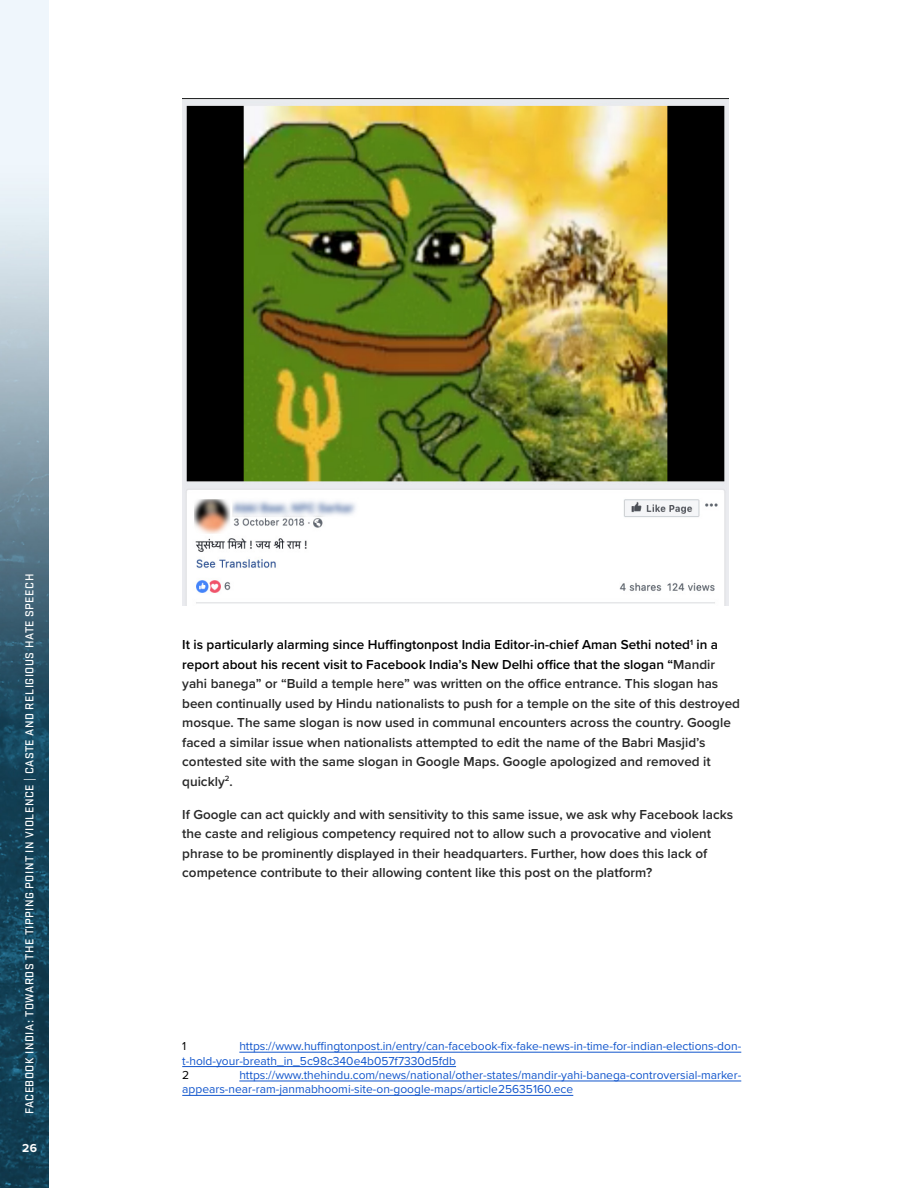
<style>
.page{position:relative;width:918px;height:1188px;background:#fff}
.page>*{position:absolute;margin:0;border:0;box-sizing:border-box;transform-origin:0 0}
.EQL_BODY{font:600 13.5px/19.5px "Proxima Nova";color:#282828}
.EQL_ENDNOTE_-_NEEDS{font:12px/14.4px "Proxima Nova";color:#15c}
.t1{font:500 12px "Stratum 1";letter-spacing:.04em;color:#fff}
.t2{font:700 12px "Proxima Nova";color:#fff}
.EQL_ENDNOTE_-_NEEDS-2{font:12px "Proxima Nova";color:#000}
.s1{color:#000}
</style>
<div class="page">
<img style="left:0;top:0;width:49px;height:1188px">
<img style="left:182px;top:98px;width:547px;height:507px">
<hr style="left:239px;top:1052px;width:502px;height:1px;background:#15c">
<hr style="left:182px;top:1066px;width:274px;height:1px;background:#15c">
<hr style="left:239px;top:1081px;width:502px;height:1px;background:#15c">
<hr style="left:182px;top:1095px;width:391px;height:1px;background:#15c">
<p class="t1" style="left:22px;top:1114px;width:542px;rotate:-90deg">FACEBOOK INDIA: TOWARDS THE TIPPING POINT IN VIOLENCE | CASTE AND RELIGIOUS HATE SPEECH</p>
<p class="t2" style="left:22px;top:1139px;width:16px">26</p>
<p class="EQL_BODY" style="left:182px;top:635px;width:559px"><span class="s1">It is particularly alarming since Huffingtonpost India Editor-in-chief Aman Sethi noted</span><sup>1</sup> <span class="s1">in a report about his recent visit to Facebook India’s New Delhi office that the slogan “</span>Mandir yahi banega” or “Build a temple here” was written on the office entrance. This slogan has been continually used by Hindu nationalists to push for a temple on the site of this destroyed mosque. The same slogan is now used in communal encounters across the country. Google faced a similar issue when nationalists attempted to edit the name of the Babri Masjid’s contested site with the same slogan in Google Maps. Google apologized and removed it quickly<sup>2</sup>.</p>
<p class="EQL_BODY" style="left:182px;top:804px;width:552px">If Google can act quickly and with sensitivity to this same issue, we ask why Facebook lacks the caste and religious competency required not to allow such a provocative and violent phrase to be prominently displayed in their headquarters. Further, how does this lack of competence contribute to their allowing content like this post on the platform?</p>
<p class="EQL_ENDNOTE_-_NEEDS" style="left:182px;top:1039px;width:561px;text-indent:57px">https://www.huffingtonpost.in/entry/can-facebook-fix-fake-news-in-time-for-indian-elections-don&shy;t-hold-your-breath_in_5c98c340e4b057f7330d5fdb</p>
<p class="EQL_ENDNOTE_-_NEEDS-2" style="left:182px;top:1066px;width:9px">2</p>
<p class="EQL_ENDNOTE_-_NEEDS-2" style="left:182px;top:1037px;width:6px">1</p>
<p class="EQL_ENDNOTE_-_NEEDS" style="left:182px;top:1067px;width:561px;text-indent:57px">https://www.thehindu.com/news/national/other-states/mandir-yahi-banega-controversial-marker&shy;appears-near-ram-janmabhoomi-site-on-google-maps/article25635160.ece</p>
</div>
